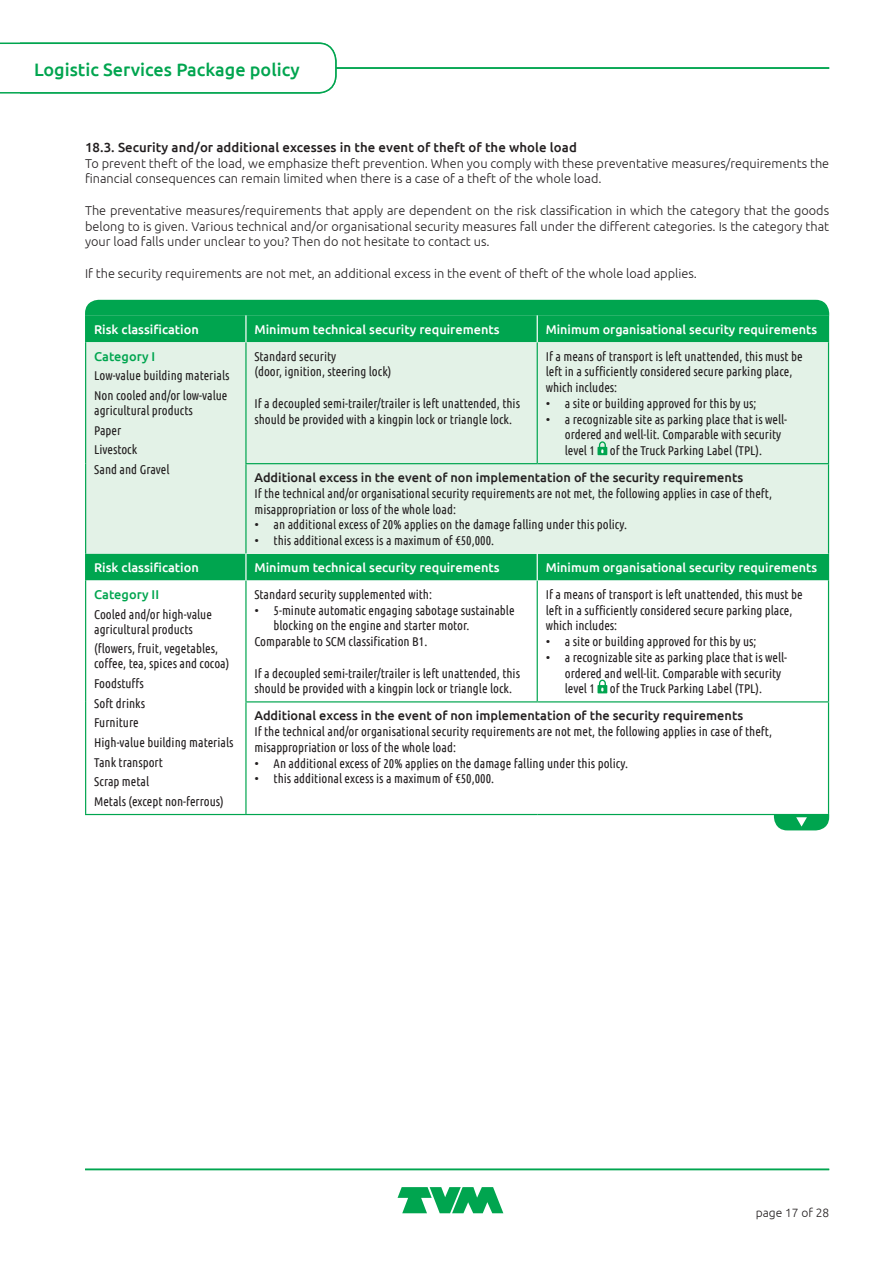
<style>
.page{position:relative;width:893px;height:1263px;background:#fff}
.page>*{position:absolute;margin:0;border:0;box-sizing:border-box;transform-origin:0 0}
.t1{font:500 18px "Ubuntu";color:#00a54f}
.Bodykopje_zw{font:500 13.2px "Ubuntu";letter-spacing:.005em;color:#231f20}
.Body_tabel{font:12.75px/15.8px "Ubuntu Condensed";color:#231f20}
.Body{font:300 12.75px/15.8px "Ubuntu";color:#231f20}
.Body-2{font:500 12.75px "Ubuntu";color:#fff}
.Body_tabel-2{font:500 12.75px "Ubuntu";color:#231f20}
.Body-3{font:500 12.75px "Ubuntu";color:#00a54f}
.t2{font:300 12px "Ubuntu";color:#231f20}
.s1{font-family:"Ubuntu";font-weight:300}
</style>
<div class="page">
<div style="left:86px;top:554px;width:742px;height:26px;background:#00a54f"></div>
<div style="left:86px;top:342px;width:742px;height:212px;background:#e3f2e7"></div>
<div style="left:246px;top:464px;width:582px;height:90px;background:#e3f2e7"></div>
<svg style="left:86px;top:580px;width:742px;height:234px"></svg>
<div style="left:246px;top:702px;width:582px;height:112px;background:#fff"></div>
<hr style="left:85px;top:342px;width:1px;height:122px;background:#00a54f">
<hr style="left:245px;top:342px;width:2px;height:121px;background:#00a54f">
<hr style="left:537px;top:342px;width:1px;height:121px;background:#00a54f">
<hr style="left:828px;top:342px;width:1px;height:121px;background:#00a54f">
<hr style="left:85px;top:464px;width:1px;height:90px;background:#00a54f">
<hr style="left:245px;top:463px;width:292px;height:1px;background:#00a54f">
<hr style="left:245px;top:464px;width:2px;height:90px;background:#00a54f">
<hr style="left:537px;top:463px;width:292px;height:1px;background:#00a54f">
<hr style="left:828px;top:464px;width:1px;height:90px;background:#00a54f">
<svg style="left:85px;top:554px;width:1px;height:26px"></svg>
<svg style="left:828px;top:554px;width:1px;height:26px"></svg>
<hr style="left:85px;top:580px;width:1px;height:122px;background:#00a54f">
<hr style="left:245px;top:580px;width:2px;height:121px;background:#00a54f">
<hr style="left:537px;top:580px;width:1px;height:121px;background:#00a54f">
<hr style="left:828px;top:580px;width:1px;height:121px;background:#00a54f">
<hr style="left:85px;top:702px;width:1px;height:112px;background:#00a54f">
<hr style="left:245px;top:701px;width:292px;height:1px;background:#00a54f">
<hr style="left:245px;top:702px;width:2px;height:112px;background:#00a54f">
<hr style="left:537px;top:701px;width:292px;height:1px;background:#00a54f">
<hr style="left:828px;top:702px;width:1px;height:112px;background:#00a54f">
<div style="left:85px;top:300px;width:744px;height:42px;background:#00a54f"></div>
<hr style="left:245px;top:554px;width:2px;height:26px;background:#fff">
<svg style="left:537px;top:554px;width:1px;height:26px"></svg>
<hr style="left:85px;top:814px;width:161px;height:1px;background:#00a54f">
<hr style="left:246px;top:814px;width:291px;height:1px;background:#00a54f">
<hr style="left:537px;top:814px;width:292px;height:1px;background:#00a54f">
<svg style="left:597px;top:441px;width:10px;height:14px"></svg>
<svg style="left:597px;top:680px;width:10px;height:13px"></svg>
<svg style="left:774px;top:815px;width:55px;height:15px"></svg>
<svg style="left:398px;top:1187px;width:105px;height:26px"></svg>
<hr style="left:85px;top:1169px;width:744px;height:1px;background:#00a54f">
<hr style="left:85px;top:67px;width:744px;height:2px;background:#00a54f">
<svg style="left:0;top:42px;width:337px;height:52px"></svg>
<h1 class="t1" style="left:34px;top:58px;width:267px">Logistic Services Package policy</h1>
<p class="Bodykopje_zw" style="left:85px;top:139px;width:493px">18.3. Security and/or additional excesses in the event of theft of the whole load</p>
<p class="Body" style="left:85px;top:155px;width:746px">To prevent theft of the load, we emphasize theft prevention. When you comply with these preventative measures/requirements the financial consequences can remain limited when there is a case of a theft of the whole load.</p>
<p class="Body" style="left:85px;top:202px;width:746px;text-align:justify">The preventative measures/requirements that apply are dependent on the risk classification in which the category that the goods belong to is given. Various technical and/or organisational security measures fall under the different categories. Is the category that your load falls under unclear to you? Then do not hesitate to contact us.</p>
<p class="Body" style="left:85px;top:265px;width:613px">If the security requirements are not met, an additional excess in the event of theft of the whole load applies.</p>
<p class="Body-2" style="left:94px;top:321px;width:106px">Risk classification</p>
<p class="Body-2" style="left:254px;top:321px;width:247px">Minimum technical security requirements</p>
<p class="Body-2" style="left:546px;top:321px;width:273px">Minimum organisational security requirements</p>
<p class="Body-3" style="left:94px;top:348px;width:63px">Category I</p>
<p class="Body_tabel" style="left:94px;top:367px;width:137px">Low-value building materials</p>
<p class="Body_tabel" style="left:94px;top:388px;width:135px;line-height:15px">Non cooled and/or low-value agricultural products</p>
<p class="Body_tabel" style="left:94px;top:422px;width:29px">Paper</p>
<p class="Body_tabel" style="left:94px;top:441px;width:45px">Livestock</p>
<p class="Body_tabel" style="left:94px;top:461px;width:77px">Sand and Gravel</p>
<p class="Body_tabel" style="left:546px;top:348px;width:258px">If a means of transport is left unattended, this must be left in a sufficiently considered secure parking place, which includes:</p>
<p class="Body_tabel" style="left:546px;top:395px;width:212px"><span class="s1">•</span> a site or building approved for this by us;</p>
<p class="Body_tabel" style="left:565px;top:411px;width:224px;text-indent:-19px"><span class="s1">•</span> a recognizable site as parking place that is well&shy;ordered and well-lit. Comparable with security level 1 of the Truck Parking Label (TPL).</p>
<p class="Body_tabel-2" style="left:254px;top:469px;width:490px">Additional excess in the event of non implementation of the security requirements</p>
<p class="Body_tabel" style="left:254px;top:485px;width:519px">If the technical and/or organisational security requirements are not met, the following applies in case of theft, misappropriation or loss of the whole load:</p>
<p class="Body_tabel" style="left:254px;top:516px;width:374px"><span class="s1">•</span> an additional excess of 20% applies on the damage falling under this policy.</p>
<p class="Body_tabel" style="left:254px;top:532px;width:241px"><span class="s1">•</span> this additional excess is a maximum of €50,000.</p>
<p class="Body_tabel" style="left:254px;top:348px;width:83px">Standard security</p>
<p class="Body_tabel" style="left:254px;top:364px;width:138px">(door, ignition, steering lock)</p>
<p class="Body_tabel" style="left:254px;top:395px;width:267px">If a decoupled semi-trailer/trailer is left unattended, this should be provided with a kingpin lock or triangle lock.</p>
<p class="Body-2" style="left:94px;top:559px;width:106px">Risk classification</p>
<p class="Body-2" style="left:254px;top:559px;width:247px">Minimum technical security requirements</p>
<p class="Body-2" style="left:546px;top:559px;width:273px">Minimum organisational security requirements</p>
<p class="Body-3" style="left:94px;top:586px;width:66px">Category II</p>
<p class="Body_tabel" style="left:94px;top:606px;width:119px;line-height:15px">Cooled and/or high-value agricultural products</p>
<p class="Body_tabel" style="left:94px;top:641px;width:137px;line-height:15px">(flowers, fruit, vegetables, coffee, tea, spices and cocoa)</p>
<p class="Body_tabel" style="left:94px;top:675px;width:51px">Foodstuffs</p>
<p class="Body_tabel" style="left:94px;top:695px;width:52px">Soft drinks</p>
<p class="Body_tabel" style="left:94px;top:714px;width:46px">Furniture</p>
<p class="Body_tabel" style="left:94px;top:734px;width:141px">High-value building materials</p>
<p class="Body_tabel" style="left:94px;top:754px;width:70px">Tank transport</p>
<p class="Body_tabel" style="left:94px;top:773px;width:57px">Scrap metal</p>
<p class="Body_tabel" style="left:94px;top:793px;width:131px">Metals (except non-ferrous)</p>
<p class="Body_tabel" style="left:546px;top:586px;width:258px">If a means of transport is left unattended, this must be left in a sufficiently considered secure parking place, which includes:</p>
<p class="Body_tabel" style="left:546px;top:633px;width:212px"><span class="s1">•</span> a site or building approved for this by us;</p>
<p class="Body_tabel" style="left:565px;top:649px;width:224px;text-indent:-19px"><span class="s1">•</span> a recognizable site as parking place that is well&shy;ordered and well-lit. Comparable with security level 1 of the Truck Parking Label (TPL).</p>
<p class="Body_tabel-2" style="left:254px;top:708px;width:490px">Additional excess in the event of non implementation of the security requirements</p>
<p class="Body_tabel" style="left:254px;top:723px;width:519px">If the technical and/or organisational security requirements are not met, the following applies in case of theft, misappropriation or loss of the whole load:</p>
<p class="Body_tabel" style="left:254px;top:755px;width:375px"><span class="s1">•</span> An additional excess of 20% applies on the damage falling under this policy.</p>
<p class="Body_tabel" style="left:254px;top:770px;width:241px"><span class="s1">•</span> this additional excess is a maximum of €50,000.</p>
<p class="Body_tabel" style="left:254px;top:586px;width:179px">Standard security supplemented with:</p>
<p class="Body_tabel" style="left:274px;top:602px;width:242px;text-indent:-19px"><span class="s1">•</span> 5-minute automatic engaging sabotage sustainable blocking on the engine and starter motor.</p>
<p class="Body_tabel" style="left:254px;top:633px;width:174px">Comparable to SCM classification B1.</p>
<p class="Body_tabel" style="left:254px;top:665px;width:267px">If a decoupled semi-trailer/trailer is left unattended, this should be provided with a kingpin lock or triangle lock.</p>
<p class="t2" style="left:756px;top:1205px;width:75px">page 17 of 28</p>
</div>
